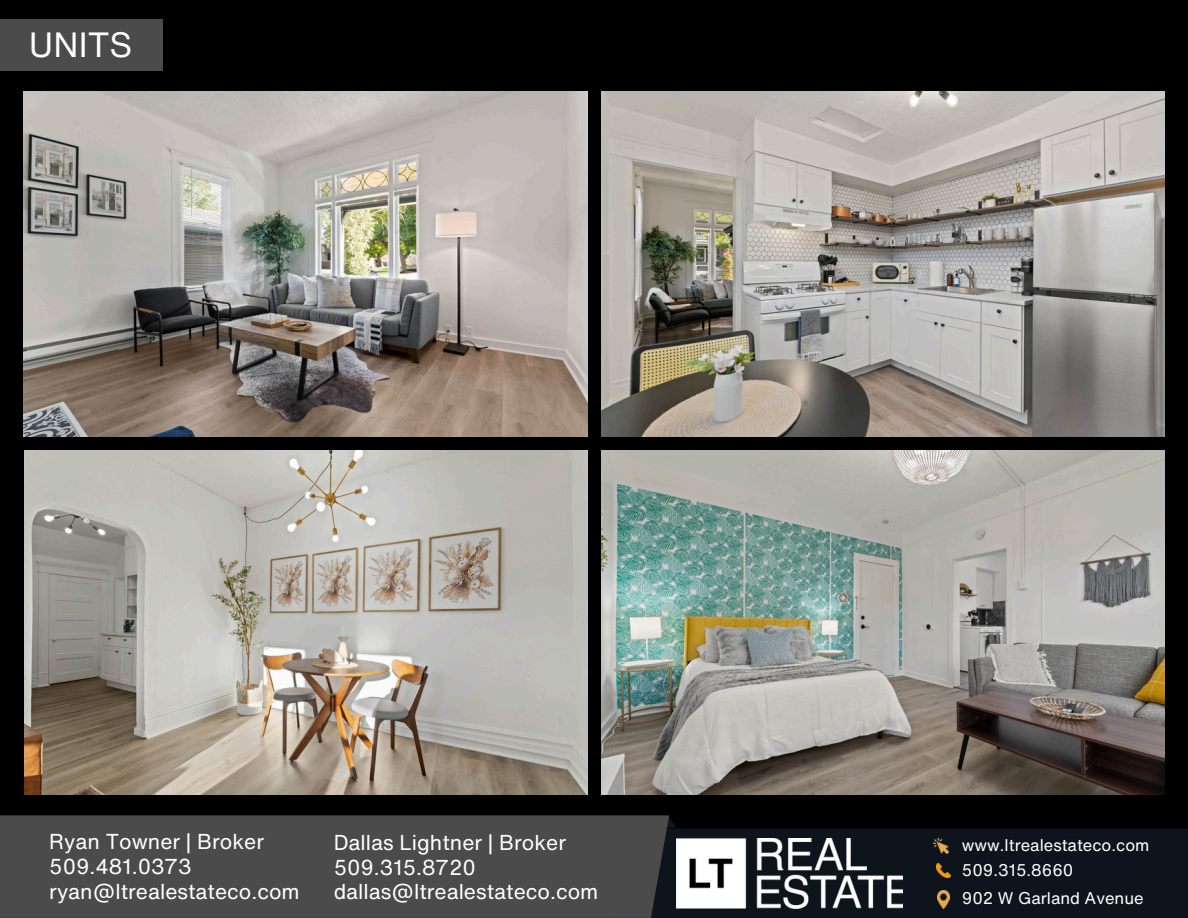
<style>
.page{position:relative;width:1188px;height:918px;background:#000}
.page>*{position:absolute;margin:0;border:0;box-sizing:border-box;transform-origin:0 0}
.t1{font:34.2px "Helvetica Now Text";color:#fff}
.t2{font:21px/24.8px "Helvetica Now Text";color:#fff}
.t3{font:16.5px "Helvetica Now Text";color:#fff}
</style>
<div class="page">
<div style="left:614px;top:828px;width:574px;height:90px;background:#101820"></div>
<svg style="left:669px;top:818px;width:7px;height:9px"></svg>
<div style="left:0;top:815px;width:669px;height:103px;background:#4b4b4b"></div>
<img style="left:676px;top:838px;width:226px;height:71px">
<div style="left:0;top:19px;width:162px;height:51px;background:#4b4b4b"></div>
<img style="left:933px;top:839px;width:16px;height:15px">
<img style="left:937px;top:864px;width:14px;height:13px">
<img style="left:938px;top:891px;width:11px;height:18px">
<img style="left:24px;top:450px;width:564px;height:344px">
<img style="left:601px;top:450px;width:564px;height:344px">
<img style="left:24px;top:92px;width:563px;height:344px">
<img style="left:601px;top:92px;width:564px;height:344px">
<h1 class="t1" style="left:29px;top:19px;width:105px">UNITS</h1>
<p class="t2" style="left:49px;top:829px;width:252px">Ryan Towner | Broker<br>509.481.0373 ryan@ltrealestateco.com</p>
<p class="t2" style="left:334px;top:830px;width:266px">Dallas Lightner | Broker<br>509.315.8720 dallas@ltrealestateco.com</p>
<h2 class="t3" style="left:962px;top:833px;width:189px">www.ltrealestateco.com</h2>
<p class="t3" style="left:962px;top:858px;width:113px">509.315.8660</p>
<p class="t3" style="left:962px;top:886px;width:183px">902 W Garland Avenue</p>
</div>
